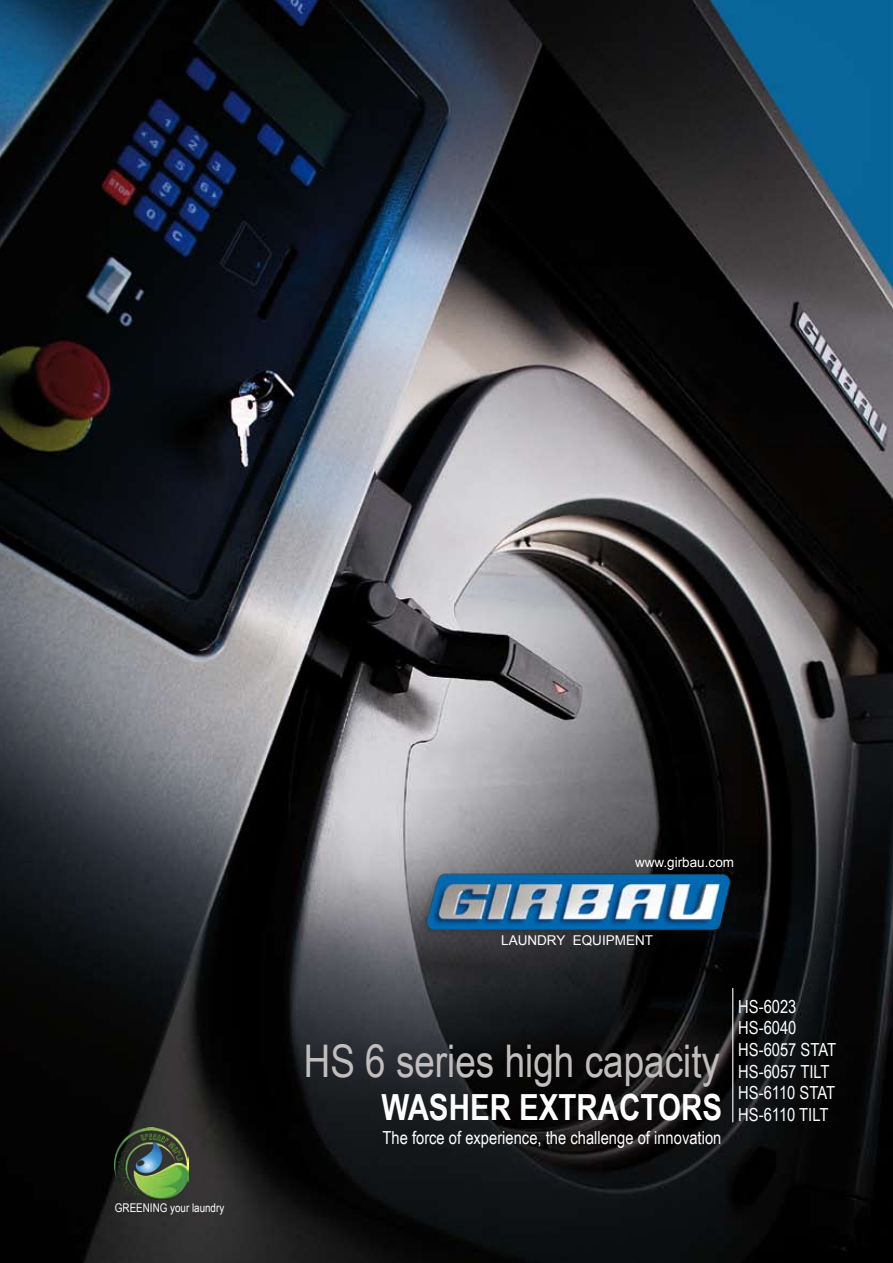
<style>
.page{position:relative;width:893px;height:1263px;background:#fff}
.page>*{position:absolute;margin:0;border:0;box-sizing:border-box;transform-origin:0 0}
.t1{font:45px "Arial Narrow";color:#c2bebd}
.t2{font:700 36px "Arial Narrow";color:#fff}
.t3{font:18px/21.6px "Arial Narrow";color:#fff}
.t4{font:13.5px "Arial";color:#fff}
.t5{font:12px "Arial Narrow";color:#fff}
</style>
<div class="page">
<img style="left:0;top:0;width:893px;height:1263px">
<img style="left:415px;top:872px;width:317px;height:67px">
<hr style="left:732px;top:988px;width:1px;height:134px;background:#fff">
<img style="left:115px;top:1127px;width:74px;height:72px">
<p class="t5" style="left:115px;top:1198px;width:111px">GREENING your laundry</p>
<p class="t4" style="left:635px;top:853px;width:101px">www.girbau.com</p>
<p class="t4" style="left:501px;top:931px;width:153px">LAUNDRY EQUIPMENT</p>
<h1 class="t1" style="left:304px;top:1028px;width:418px">HS 6 series high capacity</h1>
<h2 class="t2" style="left:381px;top:1080px;width:342px">WASHER EXTRACTORS</h2>
<p class="t3" style="left:382px;top:1126px;width:340px">The force of experience, the challenge of innovation</p>
<p class="t3" style="left:738px;top:995px;width:99px">HS-6023<br>HS-6040<br>HS-6057 STAT<br>HS-6057 TILT<br>HS-6110 STAT<br>HS-6110 TILT</p>
</div>
